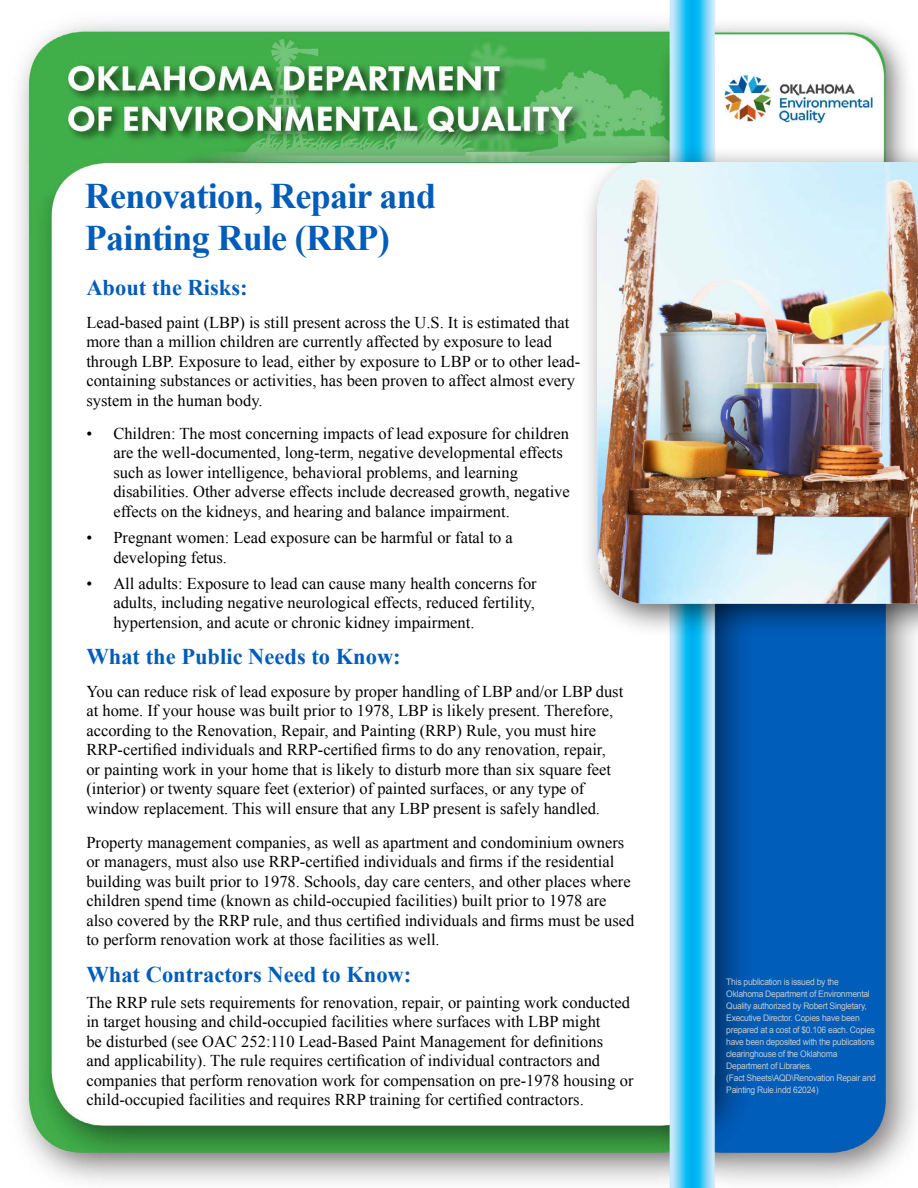
<style>
.page{position:relative;width:918px;height:1188px;background:#fff}
.page>*{position:absolute;margin:0;border:0;box-sizing:border-box;transform-origin:0 0}
.t1{font:700 36px/42px "Times New Roman";letter-spacing:-.02em;color:#005cb9}
.t2{font:700 22.5px "Times New Roman";color:#005cb9}
.t3{font:16.5px/19.5px "Times New Roman";color:#000}
.t4{font:9px/12px "Arial";letter-spacing:-.03em;color:#c7c8ca;scale:.95 1}
</style>
<div class="page">
<img style="left:18px;top:0;width:898px;height:1188px">
<div style="left:579px;top:144px;width:339px;height:495px;background:#000;opacity:.6"></div>
<img style="left:597px;top:162px;width:321px;height:442px">
<h1 class="t1" style="left:85px;top:174px;width:353px">Renovation, Repair and<br>Painting Rule (RRP)</h1>
<h2 class="t2" style="left:86px;top:272px;width:163px">About the Risks:</h2>
<p class="t3" style="left:86px;top:312px;width:495px">Lead-based paint (LBP) is still present across the U.S. It is estimated that more than a million children are currently affected by exposure to lead through LBP. Exposure to lead, either by exposure to LBP or to other lead&shy;containing substances or activities, has been proven to affect almost every system in the human body.</p>
<p class="t3" style="left:113px;top:423px;width:458px;text-indent:-27px">• Children: The most concerning impacts of lead exposure for children are the well-documented, long-term, negative developmental effects such as lower intelligence, behavioral problems, and learning disabilities. Other adverse effects include decreased growth, negative effects on the kidneys, and hearing and balance impairment.</p>
<p class="t3" style="left:113px;top:528px;width:401px;text-indent:-27px">• Pregnant women: Lead exposure can be harmful or fatal to a developing fetus.</p>
<p class="t3" style="left:113px;top:573px;width:425px;text-align:justify;text-indent:-27px">• All adults: Exposure to lead can cause many health concerns for adults, including negative neurological effects, reduced fertility, hypertension, and acute or chronic kidney impairment.</p>
<h2 class="t2" style="left:86px;top:641px;width:316px">What the Public Needs to Know:</h2>
<p class="t3" style="left:86px;top:681px;width:538px">You can reduce risk of lead exposure by proper handling of LBP and/or LBP dust at home. If your house was built prior to 1978, LBP is likely present. Therefore, according to the Renovation, Repair, and Painting (RRP) Rule, you must hire RRP-certified individuals and RRP-certified firms to do any renovation, repair, or painting work in your home that is likely to disturb more than six square feet (interior) or twenty square feet (exterior) of painted surfaces, or any type of window replacement. This will ensure that any LBP present is safely handled.</p>
<p class="t3" style="left:86px;top:832px;width:549px">Property management companies, as well as apartment and condominium owners or managers, must also use RRP-certified individuals and firms if the residential building was built prior to 1978. Schools, day care centers, and other places where children spend time (known as child-occupied facilities) built prior to 1978 are also covered by the RRP rule, and thus certified individuals and firms must be used to perform renovation work at those facilities as well.</p>
<h2 class="t2" style="left:86px;top:958px;width:326px">What Contractors Need to Know:</h2>
<p class="t3" style="left:86px;top:992px;width:549px">The RRP rule sets requirements for renovation, repair, or painting work conducted in target housing and child-occupied facilities where surfaces with LBP might<br>be disturbed (see OAC 252:110 Lead-Based Paint Management for definitions<br>and applicability). The rule requires certification of individual contractors and companies that perform renovation work for compensation on pre-1978 housing or child-occupied facilities and requires RRP training for certified contractors.</p>
<p class="t4" style="left:726px;top:976px;width:159px">This publication is issued by the Oklahoma Department of Environmental Quality authorized by Robert Singletary, Executive Director. Copies have been prepared at a cost of $0.106 each. Copies have been deposited with the publications clearinghouse of the Oklahoma Department of Libraries.<br>(Fact Sheets\AQD\Renovation Repair and Painting Rule.indd 62024)</p>
</div>
